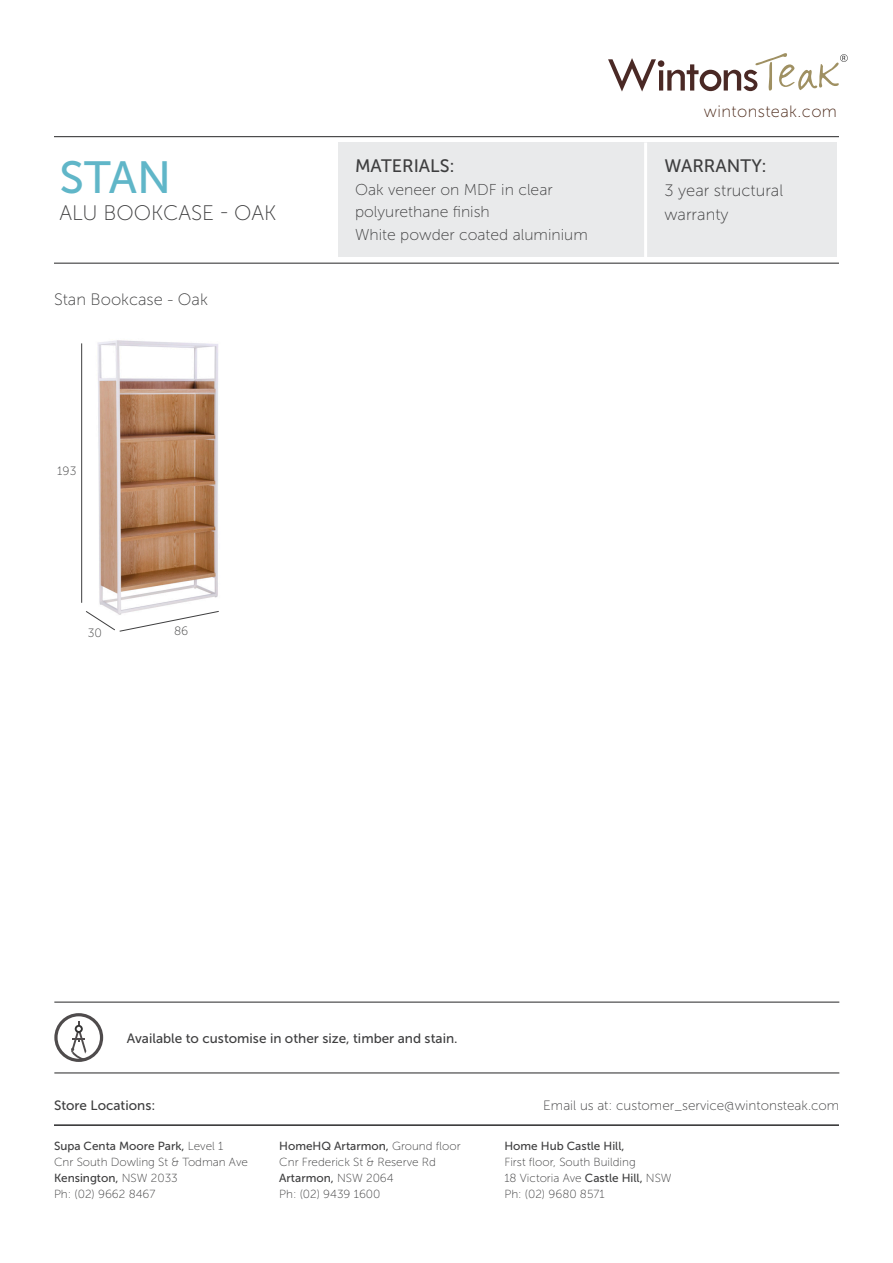
<style>
.page{position:relative;width:893px;height:1263px;background:#fff}
.page>*{position:absolute;margin:0;border:0;box-sizing:border-box;transform-origin:0 0}
.t1{font:45px "Museo Sans 500";color:#60b6c8}
.t2{font:21px "Museo Sans 100";color:#3e3e3f}
.t3{font:18px "Museo Sans 500";color:#3e3e3f}
.t4{font:16.5px "Museo Sans 100";color:#3e3e3f}
.t5{font:16.5px "Museo Sans 100";letter-spacing:.025em;color:#4c2919}
.t6{font:15.75px/22.5px "Museo Sans 100";color:#3e3e3f}
.t7{font:13.5px "Museo Sans 500";color:#3e3e3f}
.t8{font:13.5px "Museo Sans 100";color:#3e3e3f}
.t9{font:12px "Museo Sans 100";color:#3e3e3f}
.t10{font:11.7px/15.9px "Museo Sans 100";color:#3e3e3f}
.t11{font:11.7px "Museo Sans 500";color:#3e3e3f}
.s1{font-family:"Museo Sans 100"}
.s2{font-family:"Museo Sans 500"}
</style>
<div class="page">
<svg style="left:608px;top:53px;width:240px;height:39px"></svg>
<hr style="left:54px;top:136px;width:785px;height:1px;background:#3e3e3f">
<hr style="left:54px;top:263px;width:785px;height:1px;background:#3e3e3f">
<div style="left:339px;top:142px;width:498px;height:115px;background:#e9eaeb"></div>
<hr style="left:644px;top:142px;width:3px;height:115px;background:#fff">
<hr style="left:54px;top:1125px;width:785px;height:1px;background:#3e3e3f">
<hr style="left:54px;top:1001px;width:785px;height:2px;background:#3e3e3f">
<hr style="left:54px;top:1072px;width:785px;height:1px;background:#3e3e3f">
<svg style="left:54px;top:1013px;width:49px;height:49px"></svg>
<img style="left:97px;top:340px;width:121px;height:270px">
<hr style="left:81px;top:343px;width:1px;height:260px;background:#3e3e3f">
<svg style="left:86px;top:610px;width:133px;height:22px"></svg>
<p class="t1" style="left:60px;top:153px;width:113px">STAN</p>
<p class="t2" style="left:60px;top:201px;width:218px">ALU BOOKCASE - OAK</p>
<p class="t4" style="left:54px;top:290px;width:155px">Stan Bookcase - Oak</p>
<p class="t9" style="left:57px;top:464px;width:21px">193</p>
<p class="t9" style="left:88px;top:626px;width:16px">30</p>
<p class="t9" style="left:174px;top:624px;width:16px">86</p>
<p class="t3" style="left:355px;top:156px;width:101px">MATERIALS:</p>
<p class="t6" style="left:355px;top:178px;width:199px">Oak veneer on MDF in clear polyurethane finish</p>
<p class="t6" style="left:355px;top:223px;width:234px">White powder coated aluminium</p>
<h3 class="t5" style="left:704px;top:103px;width:135px">wintonsteak.com</h3>
<p class="t3" style="left:664px;top:156px;width:104px">WARRANTY:</p>
<p class="t4" style="left:664px;top:182px;width:120px">3 year structural</p>
<p class="t4" style="left:664px;top:206px;width:66px">warranty</p>
<p class="t7" style="left:127px;top:1030px;width:332px">Available to customise in other size, timber and stain.</p>
<p class="t7" style="left:54px;top:1098px;width:103px">Store Locations:</p>
<p class="t8" style="left:543px;top:1098px;width:298px">Email us at: customer_service@wintonsteak.com</p>
<p class="t11" style="left:54px;top:1140px;width:171px">Supa Centa Moore Park, <span class="s1">Level 1</span></p>
<p class="t10" style="left:54px;top:1154px;width:195px">Cnr South Dowling St &amp; Todman Ave</p>
<p class="t11" style="left:54px;top:1172px;width:125px">Kensington, <span class="s1">NSW 2033</span></p>
<p class="t10" style="left:54px;top:1186px;width:103px">Ph: (02) 9662 8467</p>
<p class="t11" style="left:279px;top:1140px;width:183px">HomeHQ Artarmon, <span class="s1">Ground floor</span></p>
<p class="t10" style="left:279px;top:1154px;width:158px">Cnr Frederick St &amp; Reserve Rd</p>
<p class="t11" style="left:279px;top:1172px;width:116px">Artarmon, <span class="s1">NSW 2064</span></p>
<p class="t10" style="left:279px;top:1186px;width:103px">Ph: (02) 9439 1600</p>
<p class="t11" style="left:504px;top:1140px;width:122px">Home Hub Castle Hill,</p>
<p class="t10" style="left:504px;top:1154px;width:169px">First floor, South Building<br>18 Victoria Ave <span class="s2">Castle Hill,</span> NSW<br>Ph: (02) 9680 8571</p>
</div>
